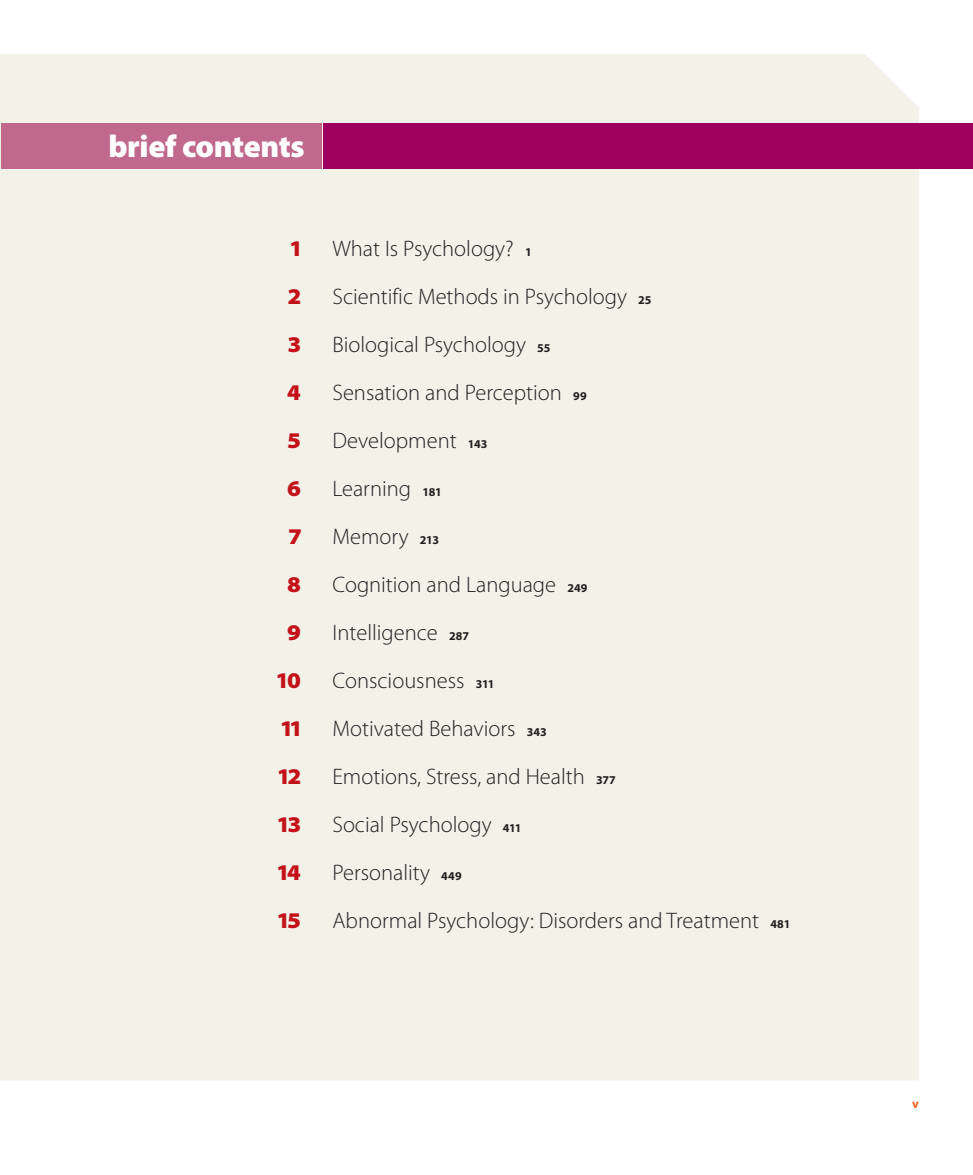
<style>
.page{position:relative;width:973px;height:1175px;background:#fff}
.page>*{position:absolute;margin:0;border:0;box-sizing:border-box;transform-origin:0 0}
.t1{font:900 31.5px "Myriad Pro";letter-spacing:-.01em;color:#fff}
.t2{font:300 22.5px "Myriad Pro";color:#231f20}
.t3{font:900 semi-expanded 22.5px "Myriad Pro";color:#c4121a}
.t4{font:700 12.75px "Myriad Pro";color:#f36421}
.s1{font-weight:700;font-size:12px}
</style>
<div class="page">
<div style="left:0;top:54px;width:918px;height:1026px;background:#f2f2e9"></div>
<div style="left:1px;top:124px;width:321px;height:45px;background:#c0698c"></div>
<div style="left:324px;top:124px;width:648px;height:45px;background:#9e015e"></div>
<h1 class="t1" style="left:108px;top:129px;width:198px">brief contents</h1>
<p class="t3" style="left:291px;top:235px;width:11px">1</p>
<p class="t2" style="left:332px;top:236px;width:201px">What Is Psychology? <span class="s1">1</span></p>
<p class="t3" style="left:288px;top:283px;width:14px">2</p>
<p class="t2" style="left:332px;top:284px;width:320px">Scientific Methods in Psychology <span class="s1">25</span></p>
<p class="t3" style="left:288px;top:331px;width:14px">3</p>
<p class="t2" style="left:332px;top:332px;width:219px">Biological Psychology <span class="s1">55</span></p>
<p class="t3" style="left:287px;top:379px;width:15px">4</p>
<p class="t2" style="left:332px;top:380px;width:256px">Sensation and Perception <span class="s1">99</span></p>
<p class="t3" style="left:288px;top:427px;width:14px">5</p>
<p class="t2" style="left:332px;top:428px;width:156px">Development <span class="s1">143</span></p>
<p class="t3" style="left:287px;top:475px;width:15px">6</p>
<p class="t2" style="left:332px;top:476px;width:111px">Learning <span class="s1">181</span></p>
<p class="t3" style="left:289px;top:523px;width:13px">7</p>
<p class="t2" style="left:332px;top:524px;width:108px">Memory <span class="s1">213</span></p>
<p class="t3" style="left:287px;top:571px;width:15px">8</p>
<p class="t2" style="left:332px;top:572px;width:256px">Cognition and Language <span class="s1">249</span></p>
<p class="t3" style="left:287px;top:619px;width:15px">9</p>
<p class="t2" style="left:332px;top:620px;width:138px">Intelligence <span class="s1">287</span></p>
<p class="t3" style="left:277px;top:667px;width:25px">10</p>
<p class="t2" style="left:332px;top:668px;width:163px">Consciousness <span class="s1">311</span></p>
<p class="t3" style="left:281px;top:715px;width:21px">11</p>
<p class="t2" style="left:332px;top:716px;width:216px">Motivated Behaviors <span class="s1">343</span></p>
<p class="t3" style="left:279px;top:763px;width:24px">12</p>
<p class="t2" style="left:332px;top:764px;width:285px">Emotions, Stress, and Health <span class="s1">377</span></p>
<p class="t3" style="left:278px;top:811px;width:24px">13</p>
<p class="t2" style="left:332px;top:812px;width:190px">Social Psychology <span class="s1">411</span></p>
<p class="t3" style="left:278px;top:859px;width:24px">14</p>
<p class="t2" style="left:332px;top:860px;width:131px">Personality <span class="s1">449</span></p>
<p class="t3" style="left:278px;top:907px;width:24px">15</p>
<p class="t2" style="left:332px;top:908px;width:459px">Abnormal Psychology: Disorders and Treatment <span class="s1">481</span></p>
<p class="t4" style="left:911px;top:1096px;width:8px">v</p>
</div>
